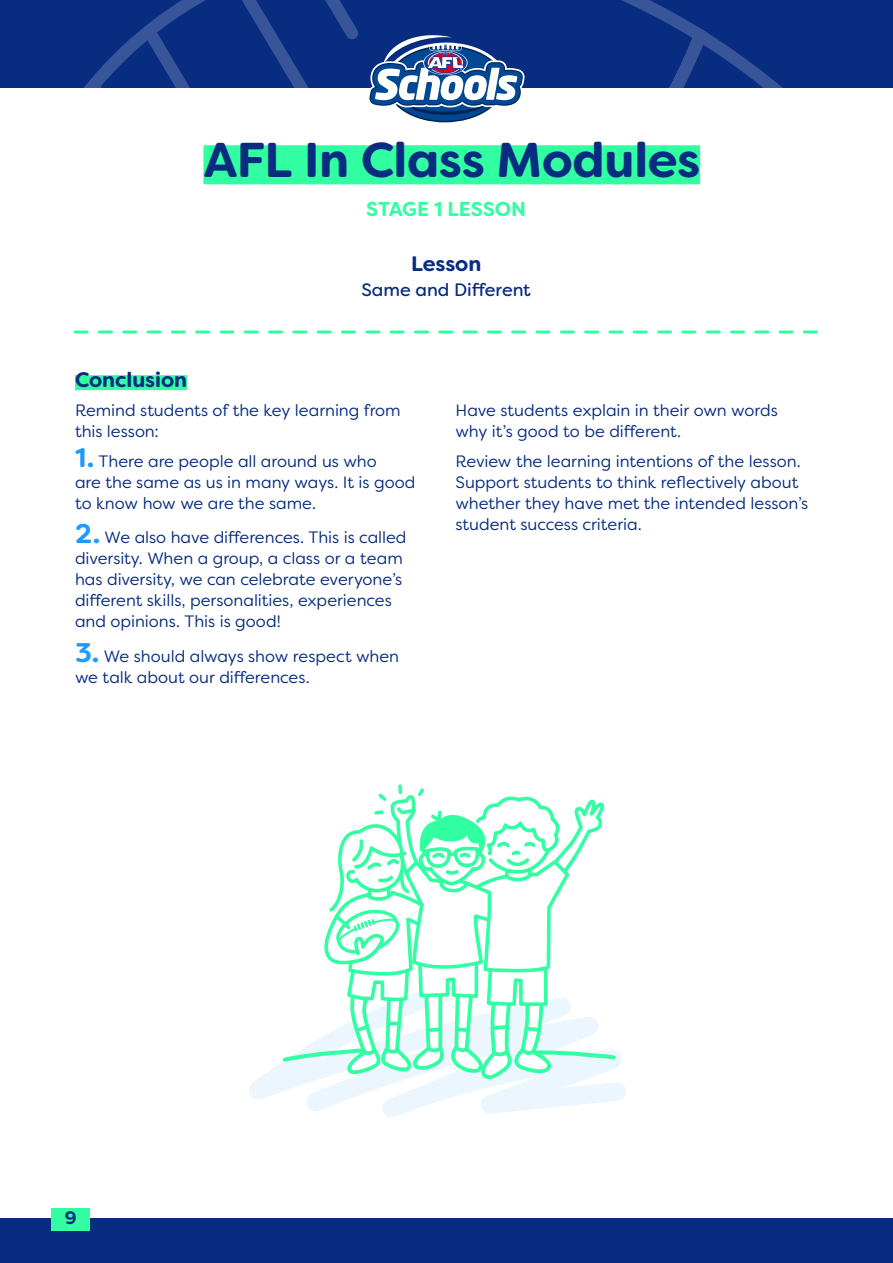
<style>
.page{position:relative;width:893px;height:1263px;background:#fff}
.page>*{position:absolute;margin:0;border:0;box-sizing:border-box;transform-origin:0 0}
.t1{font:700 48.9px "Filson Soft";letter-spacing:-.005em;color:#072c80}
.t2{font:700 21px "Filson Soft";letter-spacing:-.005em;color:#072c80}
.t3{font:700 20.1px "Filson Soft";letter-spacing:-.005em;color:#32ffa2}
.t4{font:18px "Filson Soft";letter-spacing:-.005em;color:#072c80}
.t5{font:700 18px "Filson Soft";color:#072c80}
.t6{font:16.5px/21px "Filson Soft";color:#072c80}
.s1{font-weight:700;font-size:27px;color:#1d9bff}
</style>
<div class="page">
<div style="left:0;top:1218px;width:893px;height:45px;background:#072c80"></div>
<svg style="left:0;top:0;width:893px;height:88px;background:#0b3082"></svg>
<svg style="left:368px;top:35px;width:157px;height:88px"></svg>
<div style="left:52px;top:1208px;width:38px;height:22px;background:#32ffa2"></div>
<svg style="left:249px;top:1052px;width:377px;height:49px"></svg>
<div style="left:203px;top:145px;width:497px;height:39px;background:#32ffa2"></div>
<svg style="left:75px;top:330px;width:741px;height:3px"></svg>
<div style="left:75px;top:375px;width:112px;height:15px;background:#32ffa2"></div>
<svg style="left:280px;top:784px;width:338px;height:334px"></svg>
<h1 class="t1" style="left:203px;top:128px;width:498px">AFL In Class Modules</h1>
<p class="t3" style="left:366px;top:196px;width:161px">STAGE 1 LESSON</p>
<p class="t2" style="left:411px;top:250px;width:72px">Lesson</p>
<p class="t4" style="left:361px;top:278px;width:171px">Same and Different</p>
<p class="t2" style="left:75px;top:366px;width:114px">Conclusion</p>
<p class="t6" style="left:75px;top:400px;width:327px">Remind students of the key learning from this lesson:</p>
<p class="t6" style="left:75px;top:450px;width:342px"><span class="s1">1.</span> There are people all around us who<br>are the same as us in many ways. It is good to know how we are the same.</p>
<p class="t6" style="left:75px;top:527px;width:333px"><span class="s1">2.</span> We also have differences. This is called diversity. When a group, a class or a team has diversity, we can celebrate everyone’s different skills, personalities, experiences and opinions. This is good!</p>
<p class="t6" style="left:75px;top:645px;width:326px"><span class="s1">3.</span> We should always show respect when we talk about our differences.</p>
<p class="t6" style="left:455px;top:400px;width:324px">Have students explain in their own words why it’s good to be different.</p>
<p class="t6" style="left:455px;top:450px;width:354px">Review the learning intentions of the lesson.<br>Support students to think reflectively about whether they have met the intended lesson’s student success criteria.</p>
<p class="t5" style="left:65px;top:1206px;width:13px">9</p>
</div>
